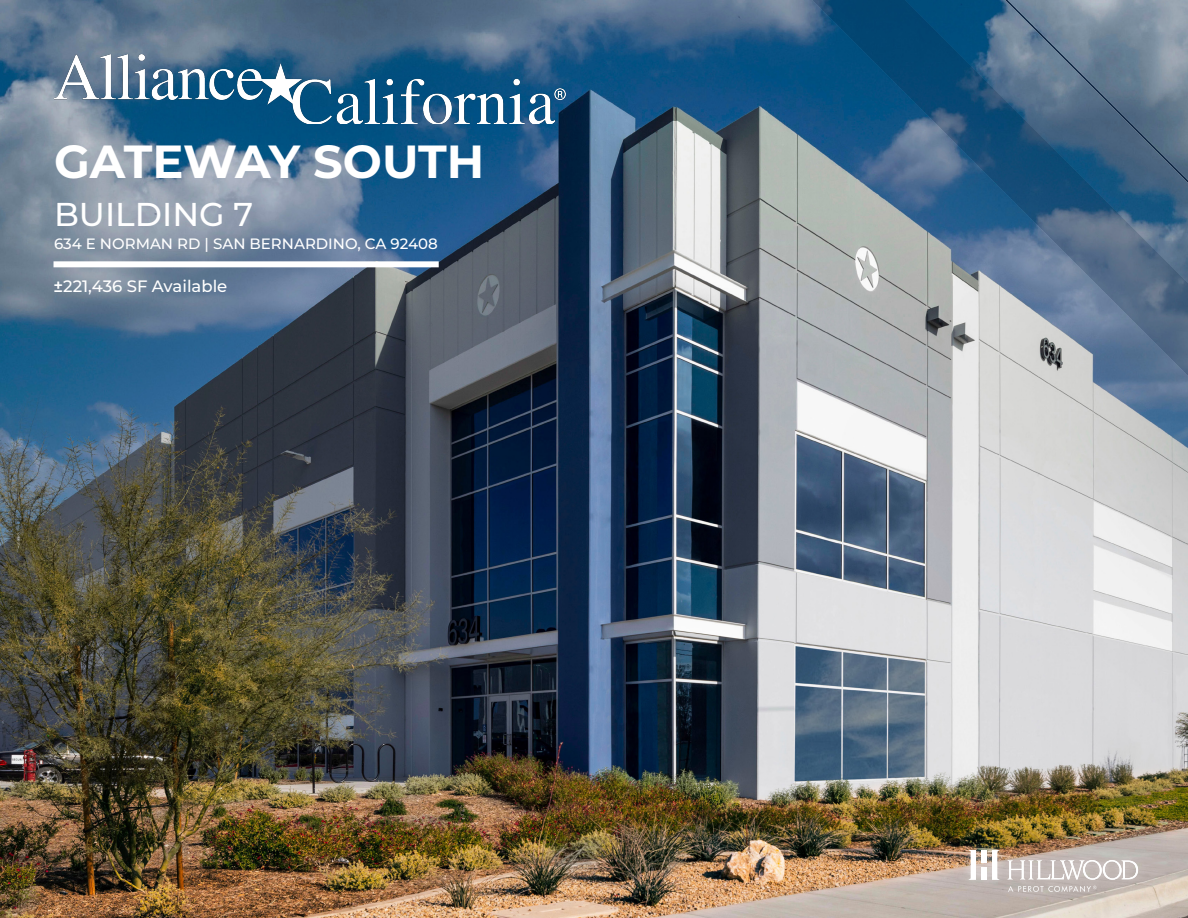
<style>
.page{position:relative;width:1188px;height:918px;background:#fff}
.page>*{position:absolute;margin:0;border:0;box-sizing:border-box;transform-origin:0 0}
.t1{font:700 46.35px "Montserrat";letter-spacing:-.005em;color:#fff}
.t2{font:500 33px "Montserrat";color:#fff}
.t3{font:500 16.5px "Montserrat";color:#fff}
.t4{font:500 15px "Montserrat";color:#fff}
.s1{font-weight:600}
</style>
<div class="page">
<img style="left:0;top:0;width:1188px;height:918px">
<img style="left:803px;top:0;width:385px;height:379px">
<div style="left:54px;top:261px;width:385px;height:6px;background:#fff"></div>
<div style="left:961px;top:841px;width:186px;height:60px;background:#fff;opacity:.54"></div>
<svg style="left:992px;top:850px;width:7px;height:30px"></svg>
<svg style="left:969px;top:850px;width:7px;height:30px"></svg>
<div style="left:981px;top:850px;width:6px;height:12px;background:#fff"></div>
<div style="left:981px;top:867px;width:6px;height:13px;background:#fff"></div>
<svg style="left:1008px;top:860px;width:130px;height:20px"></svg>
<svg style="left:1008px;top:886px;width:89px;height:6px"></svg>
<img style="left:54px;top:54px;width:512px;height:70px">
<p class="t1" style="left:54px;top:128px;width:432px">GATEWAY SOUTH</p>
<p class="t2" style="left:54px;top:191px;width:201px">BUILDING 7</p>
<p class="t4" style="left:54px;top:234px;width:385px">634 E NORMAN RD | SAN BERNARDINO, CA 92408</p>
<p class="t3" style="left:54px;top:275px;width:175px"><span class="s1">±</span>221,436 SF Available</p>
</div>
